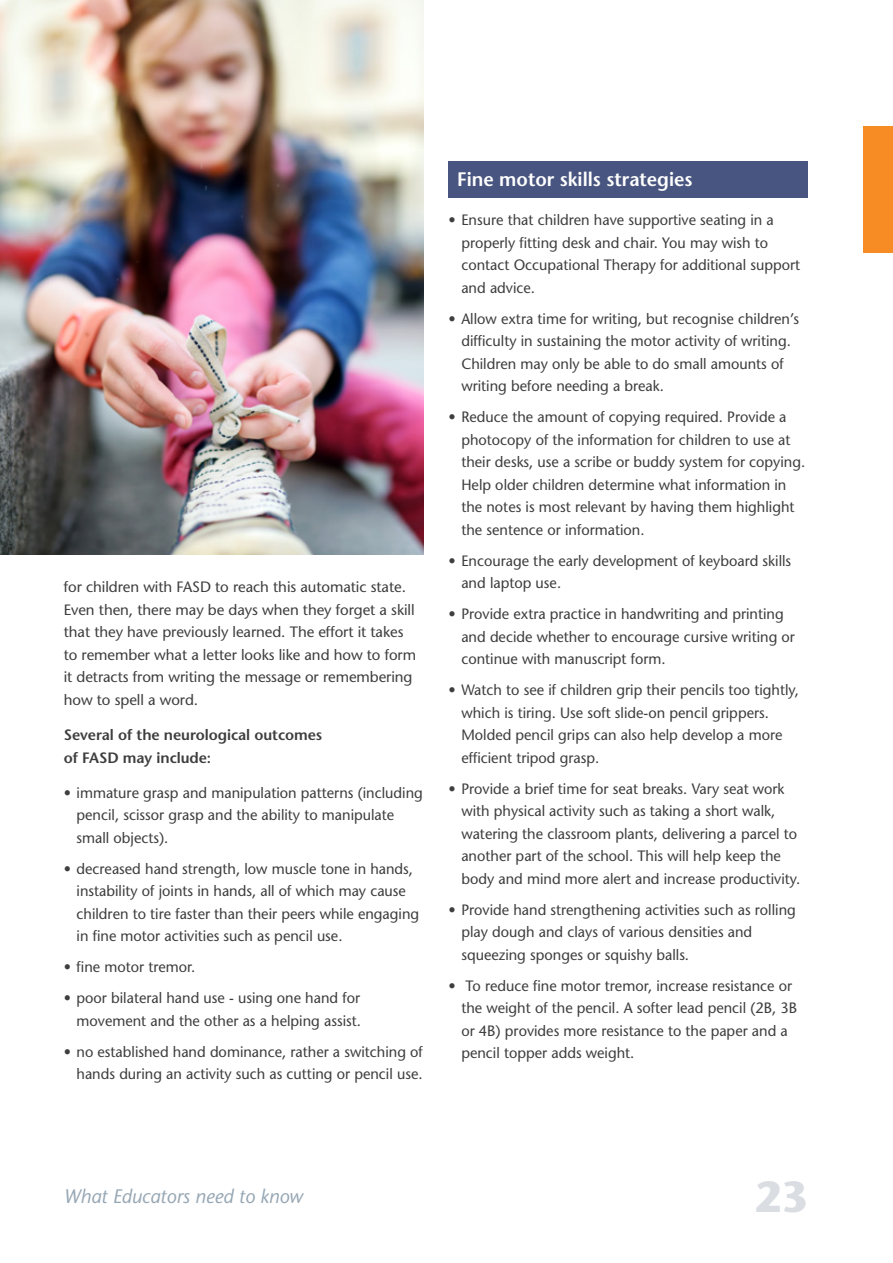
<style>
.page{position:relative;width:893px;height:1263px;background:#fff}
.page>*{position:absolute;margin:0;border:0;box-sizing:border-box;transform-origin:0 0}
.t1{font:700 43.5px "Stone Sans";color:#dadee2}
.Strategy_suggestions{font:600 19.5px "Stone Sans";color:#fff}
.t2{font:italic 19.5px "Stone Sans";color:#96a7b4}
.Body_Text{font:15px/22.5px "Stone Sans";color:#3e3e3f}
.Body_Text-2{font:600 15px/22.5px "Stone Sans";letter-spacing:-.005em;color:#3e3e3f}
</style>
<div class="page">
<div style="left:449px;top:162px;width:359px;height:36px;background:#485580"></div>
<img style="left:0;top:0;width:423px;height:555px">
<div style="left:863px;top:126px;width:30px;height:127px;background:#f68c23"></div>
<p class="Body_Text" style="left:64px;top:576px;width:354px">for children with FASD to reach this automatic state.<br>Even then, there may be days when they forget a skill that they have previously learned. The effort it takes to remember what a letter looks like and how to form it detracts from writing the message or remembering how to spell a word.</p>
<p class="Body_Text-2" style="left:64px;top:723px;width:260px">Several of the neurological outcomes of FASD may include:</p>
<p class="Body_Text" style="left:77px;top:781px;width:348px;text-indent:-13px">• immature grasp and manipulation patterns (including pencil, scissor grasp and the ability to manipulate small objects).</p>
<p class="Body_Text" style="left:77px;top:857px;width:344px;text-indent:-13px">• decreased hand strength, low muscle tone in hands, instability of joints in hands, all of which may cause children to tire faster than their peers while engaging in fine motor activities such as pencil use.</p>
<p class="Body_Text" style="left:64px;top:956px;width:133px">• fine motor tremor.</p>
<p class="Body_Text" style="left:64px;top:987px;width:299px;text-align:right">• poor bilateral hand use - using one hand for movement and the other as a helping assist.</p>
<p class="Body_Text" style="left:64px;top:1040px;width:361px;text-align:right">• no established hand dominance, rather a switching of hands during an activity such as cutting or pencil use.</p>
<p class="Strategy_suggestions" style="left:457px;top:167px;width:237px">Fine motor skills strategies</p>
<p class="Body_Text" style="left:461px;top:208px;width:340px;text-indent:-13px">• Ensure that children have supportive seating in a properly fitting desk and chair. You may wish to contact Occupational Therapy for additional support and advice.</p>
<p class="Body_Text" style="left:461px;top:307px;width:339px;text-indent:-13px">• Allow extra time for writing, but recognise children’s difficulty in sustaining the motor activity of writing.<br>Children may only be able to do small amounts of writing before needing a break.</p>
<p class="Body_Text" style="left:461px;top:406px;width:345px;text-indent:-13px">• Reduce the amount of copying required. Provide a photocopy of the information for children to use at their desks, use a scribe or buddy system for copying.<br>Help older children determine what information in the notes is most relevant by having them highlight the sentence or information.</p>
<p class="Body_Text" style="left:461px;top:549px;width:331px;text-indent:-13px">• Encourage the early development of keyboard skills and laptop use.</p>
<p class="Body_Text" style="left:461px;top:603px;width:335px;text-indent:-13px">• Provide extra practice in handwriting and printing and decide whether to encourage cursive writing or continue with manuscript form.</p>
<p class="Body_Text" style="left:461px;top:679px;width:339px;text-indent:-13px">• Watch to see if children grip their pencils too tightly, which is tiring. Use soft slide-on pencil grippers.<br>Molded pencil grips can also help develop a more efficient tripod grasp.</p>
<p class="Body_Text" style="left:461px;top:777px;width:340px;text-indent:-13px">• Provide a brief time for seat breaks. Vary seat work with physical activity such as taking a short walk, watering the classroom plants, delivering a parcel to another part of the school. This will help keep the body and mind more alert and increase productivity.</p>
<p class="Body_Text" style="left:461px;top:898px;width:336px;text-indent:-13px">• Provide hand strengthening activities such as rolling play dough and clays of various densities and squeezing sponges or squishy balls.</p>
<p class="Body_Text" style="left:461px;top:974px;width:337px;text-indent:-13px">• To reduce fine motor tremor, increase resistance or the weight of the pencil. A softer lead pencil (2B, 3B or 4B) provides more resistance to the paper and a pencil topper adds weight.</p>
<p class="t2" style="left:64px;top:1184px;width:241px">What Educators need to know</p>
<p class="t1" style="left:755px;top:1169px;width:55px">23</p>
</div>
